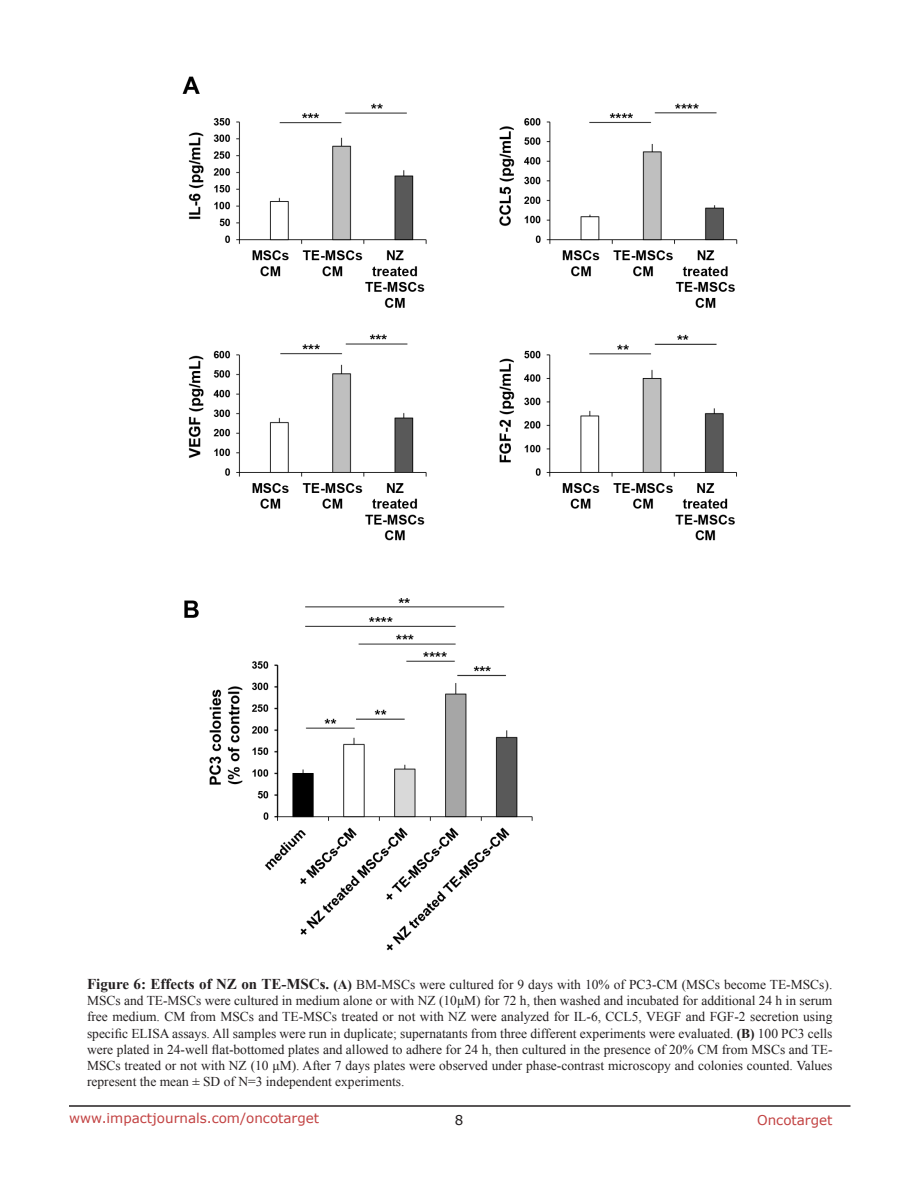
<style>
.page{position:relative;width:918px;height:1188px;background:#fff}
.page>*{position:absolute;margin:0;border:0;box-sizing:border-box;transform-origin:0 0}
.figuretext{font:13.5px/16.2px "Times New Roman";color:#231f20;text-align:justify}
.t1{font:13.5px "Verdana";color:#c24141}
.t2{font:13.5px "Verdana";color:#231f20}
.s1{font-weight:700;font-size:15px}
.s2{font-weight:700}
</style>
<div class="page">
<hr style="left:69px;top:1105px;width:781px;height:2px;background:#231f20">
<img style="left:182px;top:76px;width:556px;height:875px">
<p class="figuretext" style="left:87px;top:976px;width:747px"><span class="s1">Figure 6: Effects of NZ on TE-MSCs.</span> <span class="s2">(A)</span> BM-MSCs were cultured for 9 days with 10% of PC3-CM (MSCs become TE-MSCs).<br>MSCs and TE-MSCs were cultured in medium alone or with NZ (10μM) for 72 h, then washed and incubated for additional 24 h in serum free medium. CM from MSCs and TE-MSCs treated or not with NZ were analyzed for IL-6, CCL5, VEGF and FGF-2 secretion using specific ELISA assays. All samples were run in duplicate; supernatants from three different experiments were evaluated. <span class="s2">(B)</span> 100 PC3 cells were plated in 24-well flat-bottomed plates and allowed to adhere for 24 h, then cultured in the presence of 20% CM from MSCs and TE-MSCs treated or not with NZ (10 μM). After 7 days plates were observed under phase-contrast microscopy and colonies counted. Values represent the mean ± SD of N=3 independent experiments.</p>
<p class="t1" style="left:69px;top:1109px;width:252px">www.impactjournals.com/oncotarget</p>
<p class="t2" style="left:455px;top:1111px;width:10px">8</p>
<p class="t1" style="left:757px;top:1111px;width:77px">Oncotarget</p>
</div>
